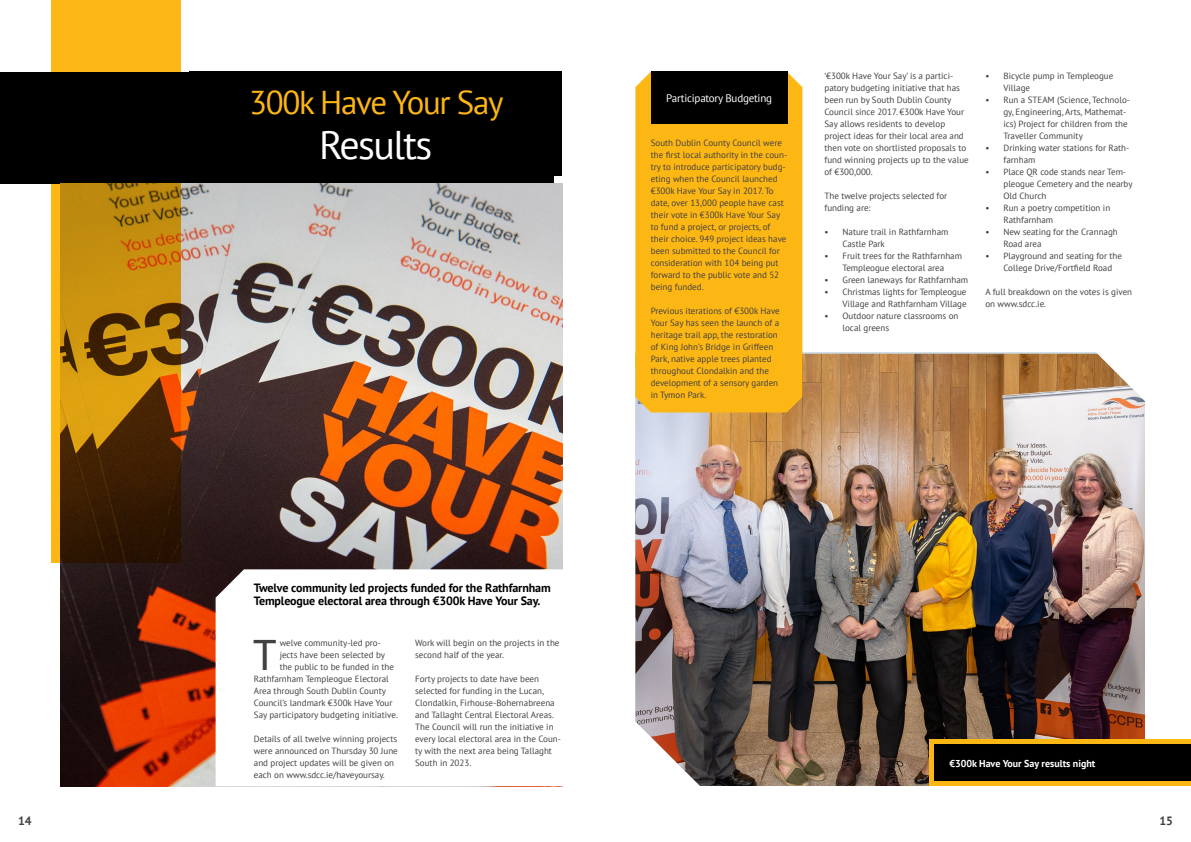
<style>
.page{position:relative;width:1191px;height:842px;background:#fff}
.page>*{position:absolute;margin:0;border:0;box-sizing:border-box;transform-origin:0 0}
.t1{font:44.6px "Myriad Pro";color:#414042}
.t2{font:40px "PT Sans";letter-spacing:-.04em;color:#fff}
.t3{font:33px "PT Sans";letter-spacing:-.04em;color:#fdb714}
.t4{font:700 12px/13px "PT Sans";letter-spacing:-.01em;color:#000}
.t5{font:700 12px "PT Sans";color:#414042}
.t6{font:11px "PT Sans";letter-spacing:-.02em;color:#fff}
.t7{font:700 10px "PT Sans";color:#fff}
.t8{font:9px/12px "PT Sans";color:#414042}
</style>
<div class="page">
<img style="left:635px;top:354px;width:510px;height:432px">
<div style="left:0;top:72px;width:554px;height:112px;background:#000"></div>
<img style="left:60px;top:184px;width:502px;height:602px">
<svg style="left:216px;top:569px;width:347px;height:217px"></svg>
<div style="left:189px;top:72px;width:373px;height:104px;background:#000"></div>
<svg style="left:52px;top:0;width:129px;height:563px"></svg>
<div style="left:930px;top:740px;width:261px;height:46px;background:#fdb714"></div>
<div style="left:934px;top:744px;width:257px;height:37px;background:#000"></div>
<div style="left:635px;top:72px;width:167px;height:340px;background:#fdb714"></div>
<div style="left:651px;top:72px;width:136px;height:52px;background:#000"></div>
<h3 class="t3" style="left:249px;top:81px;width:256px">300k Have Your Say</h3>
<h2 class="t2" style="left:319px;top:119px;width:115px">Results</h2>
<h3 class="t4" style="left:254px;top:581px;width:298px">Twelve community led projects funded for the Rathfarnham<br>Templeogue electoral area through €300k Have Your Say.</h3>
<h1 class="t1" style="left:254px;top:628px;width:24px">T</h1>
<p class="t8" style="left:280px;top:637px;width:103px">welve community-led pro-</p>
<p class="t8" style="left:280px;top:649px;width:107px">jects have been selected by</p>
<p class="t8" style="left:280px;top:661px;width:116px">the public to be funded in the</p>
<p class="t8" style="left:254px;top:673px;width:136px">Rathfarnham Templeogue Electoral</p>
<p class="t8" style="left:254px;top:685px;width:134px">Area through South Dublin County</p>
<p class="t8" style="left:254px;top:697px;width:140px">Council’s landmark €300k Have Your</p>
<p class="t8" style="left:254px;top:709px;width:146px">Say participatory budgeting initiative.</p>
<p class="t8" style="left:254px;top:733px;width:145px">Details of all twelve winning projects were announced on Thursday 30 June and project updates will be given on each on www.sdcc.ie/haveyoursay.</p>
<p class="t8" style="left:415px;top:637px;width:146px">Work will begin on the projects in the second half of the year.</p>
<p class="t8" style="left:415px;top:673px;width:147px">Forty projects to date have been selected for funding in the Lucan, Clondalkin, Firhouse-Bohernabreena and Tallaght Central Electoral Areas.<br>The Council will run the initiative in every local electoral area in the Coun&shy;ty with the next area being Tallaght South in 2023.</p>
<p class="t6" style="left:666px;top:91px;width:107px">Participatory Budgeting</p>
<p class="t8" style="left:651px;top:137px;width:138px">South Dublin County Council were the first local authority in the coun&shy;try to introduce participatory budg&shy;eting when the Council launched €300k Have Your Say in 2017. To date, over 13,000 people have cast their vote in €300k Have Your Say to fund a project, or projects, of their choice. 949 project ideas have been submitted to the Council for consideration with 104 being put forward to the public vote and 52 being funded.</p>
<p class="t8" style="left:651px;top:305px;width:131px">Previous iterations of €300k Have<br>Your Say has seen the launch of a heritage trail app, the restoration of King John’s Bridge in Griffeen<br>Park, native apple trees planted throughout Clondalkin and the development of a sensory garden in Tymon Park.</p>
<p class="t8" style="left:824px;top:69px;width:146px">‘€300k Have Your Say’ is a partici&shy;patory budgeting initiative that has been run by South Dublin County<br>Council since 2017. €300k Have Your<br>Say allows residents to develop project ideas for their local area and then vote on shortlisted proposals to fund winning projects up to the value of €300,000.</p>
<p class="t8" style="left:824px;top:189px;width:124px">The twelve projects selected for funding are:</p>
<p class="t8" style="left:842px;top:225px;width:107px;text-indent:-18px">• Nature trail in Rathfarnham<br>Castle Park</p>
<p class="t8" style="left:824px;top:249px;width:139px;text-align:center">• Fruit trees for the Rathfarnham<br>Templeogue electoral area</p>
<p class="t8" style="left:824px;top:273px;width:145px">• Green laneways for Rathfarnham</p>
<p class="t8" style="left:824px;top:285px;width:144px;text-align:right">• Christmas lights for Templeogue<br>Village and Rathfarnham Village</p>
<p class="t8" style="left:842px;top:309px;width:118px;text-indent:-18px">• Outdoor nature classrooms on local greens</p>
<p class="t8" style="left:1003px;top:69px;width:111px;text-indent:-18px">• Bicycle pump in Templeogue<br>Village</p>
<p class="t8" style="left:1003px;top:93px;width:128px;text-indent:-18px">• Run a STEAM (Science, Technolo&shy;gy, Engineering, Arts, Mathemat&shy;ics) Project for children from the<br>Traveller Community</p>
<p class="t8" style="left:1003px;top:141px;width:127px;text-indent:-18px">• Drinking water stations for Rath&shy;farnham</p>
<p class="t8" style="left:1003px;top:165px;width:131px;text-indent:-18px">• Place QR code stands near Tem&shy;pleogue Cemetery and the nearby<br>Old Church</p>
<p class="t8" style="left:1003px;top:201px;width:108px;text-indent:-18px">• Run a poetry competition in<br>Rathfarnham</p>
<p class="t8" style="left:1003px;top:225px;width:116px;text-indent:-18px">• New seating for the Crannagh<br>Road area</p>
<p class="t8" style="left:1003px;top:249px;width:120px;text-indent:-18px">• Playground and seating for the<br>College Drive/Fortfield Road</p>
<p class="t8" style="left:985px;top:285px;width:148px">A full breakdown on the votes is given on www.sdcc.ie.</p>
<p class="t7" style="left:949px;top:757px;width:147px">€300k Have Your Say results night</p>
<h3 class="t5" style="left:18px;top:813px;width:15px">14</h3>
<h3 class="t5" style="left:1159px;top:812px;width:15px">15</h3>
</div>
